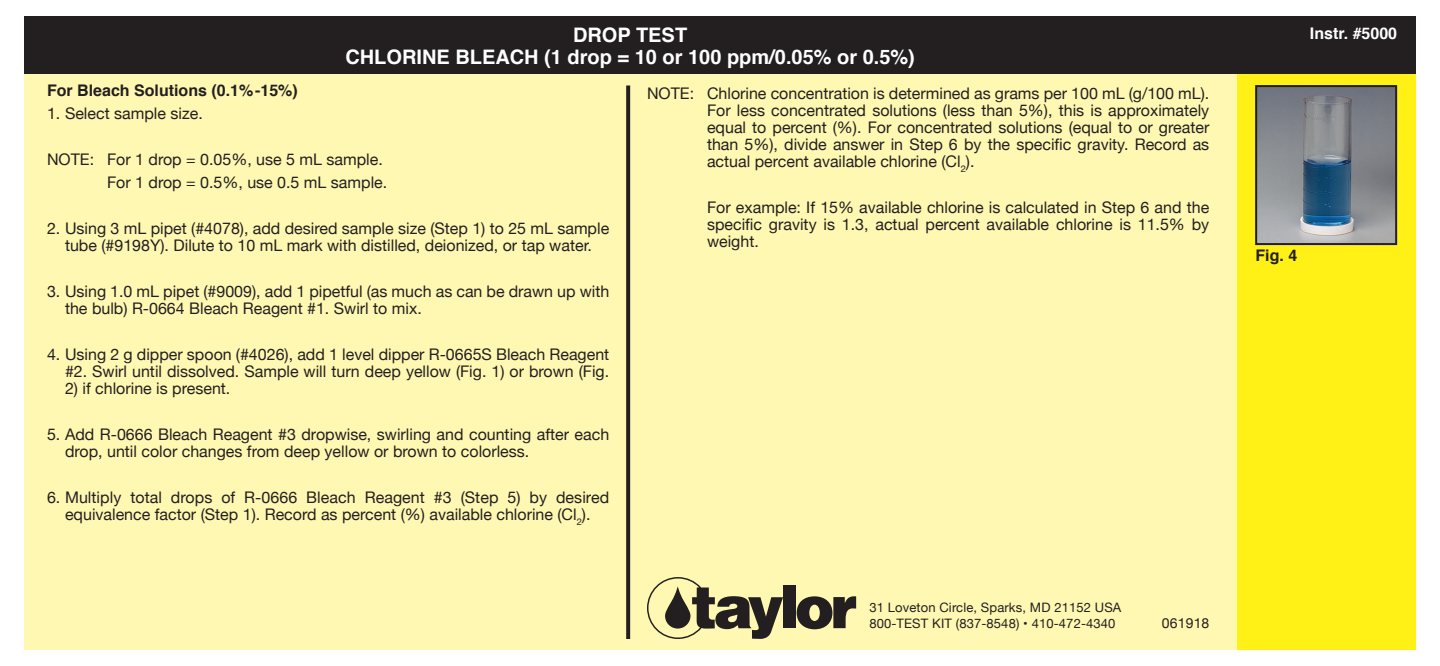
<style>
.page{position:relative;width:1440px;height:666px;background:#fff}
.page>*{position:absolute;margin:0;border:0;box-sizing:border-box;transform-origin:0 0}
.B_-Head_2{font:700 20px "Helvetica";color:#fff}
.A_-Head{font:700 20px "Helvetica";color:#fff}
.H_-Step{font:16px/17px "Helvetica Neue";color:#231f20;text-align:center}
.I_-Note{font:16px/17px "Helvetica Neue";color:#231f20;text-align:justify}
.F2-Step_Hd{font:700 16px "Helvetica";color:#231f20}
.K_-Ins__No{font:700 16px "Helvetica";color:#fff}
.L_-Addr__Tel{font:14px "Helvetica Neue";letter-spacing:.01em;color:#231f20}
.L_-Addr__Tel-2{font:13px "Helvetica Neue";letter-spacing:.01em;color:#231f20}
</style>
<div class="page">
<div style="left:1236px;top:74px;width:180px;height:576px;background:#fff116"></div>
<div style="left:24px;top:74px;width:1212px;height:576px;background:#fff8b2"></div>
<div style="left:24px;top:16px;width:1392px;height:58px;background:#231f20"></div>
<svg style="left:647px;top:577px;width:136px;height:62px"></svg>
<div style="left:784px;top:585px;width:12px;height:43px;background:#231f20"></div>
<svg style="left:797px;top:596px;width:59px;height:33px"></svg>
<svg style="left:626px;top:86px;width:4px;height:553px;background:#2c2826"></svg>
<img style="left:1258px;top:88px;width:136px;height:154px">
<div style="left:1255px;top:85px;width:142px;height:160px;border:2px solid #231f20"></div>
<p class="A_-Head" style="left:573px;top:19px;width:116px">DROP TEST</p>
<p class="B_-Head_2" style="left:345px;top:41px;width:571px">CHLORINE BLEACH (1 drop = 10 or 100 ppm/0.05% or 0.5%)</p>
<p class="I_-Note" style="left:707px;top:85px;width:504px;text-indent:-60px">NOTE: Chlorine concentration is determined as grams per 100 mL (g/100 mL).<br>For less concentrated solutions (less than 5%), this is approximately equal to percent (%). For concentrated solutions (equal to or greater than 5%), divide answer in Step 6 by the specific gravity. Record as actual percent available chlorine (Cl<sub>2</sub>).</p>
<p class="I_-Note" style="left:707px;top:199px;width:504px">For example: If 15% available chlorine is calculated in Step 6 and the specific gravity is 1.3, actual percent available chlorine is 11.5% by weight.</p>
<p class="F2-Step_Hd" style="left:47px;top:77px;width:252px">For Bleach Solutions (0.1%-15%)</p>
<p class="H_-Step" style="left:47px;top:105px;width:157px">1. Select sample size.</p>
<p class="H_-Step" style="left:47px;top:151px;width:337px">NOTE: For 1 drop = 0.05%, use 5 mL sample.</p>
<p class="H_-Step" style="left:107px;top:174px;width:282px">For 1 drop = 0.5%, use 0.5 mL sample.</p>
<p class="H_-Step" style="left:47px;top:220px;width:564px">2. Using 3 mL pipet (#4078), add desired sample size (Step 1) to 25 mL sample tube (#9198Y). Dilute to 10 mL mark with distilled, deionized, or tap water.</p>
<p class="H_-Step" style="left:65px;top:283px;width:546px;text-align:left;text-indent:-18px">3. Using 1.0 mL pipet (#9009), add 1 pipetful (as much as can be drawn up with the bulb) R-0664 Bleach Reagent #1. Swirl to mix.</p>
<p class="H_-Step" style="left:47px;top:346px;width:564px;text-align:right">4. Using 2 g dipper spoon (#4026), add 1 level dipper R-0665S Bleach Reagent #2. Swirl until dissolved. Sample will turn deep yellow (Fig. 1) or brown (Fig.</p>
<p class="H_-Step" style="left:65px;top:380px;width:167px">2) if chlorine is present.</p>
<p class="H_-Step" style="left:65px;top:426px;width:546px;text-align:left;text-indent:-18px">5. Add R-0666 Bleach Reagent #3 dropwise, swirling and counting after each drop, until color changes from deep yellow or brown to colorless.</p>
<p class="H_-Step" style="left:47px;top:489px;width:564px">6. Multiply total drops of R-0666 Bleach Reagent #3 (Step 5) by desired equivalence factor (Step 1). Record as percent (%) available chlorine (Cl<sub>2</sub>).</p>
<p class="L_-Addr__Tel-2" style="left:869px;top:598px;width:254px">31 Loveton Circle, Sparks, MD 21152 USA</p>
<p class="L_-Addr__Tel-2" style="left:869px;top:614px;width:248px">800-TEST KIT (837-8548) • 410-472-4340</p>
<p class="L_-Addr__Tel" style="left:1162px;top:613px;width:49px">061918</p>
<p class="K_-Ins__No" style="left:1310px;top:20px;width:89px">Instr. #5000</p>
<p class="F2-Step_Hd" style="left:1255px;top:243px;width:43px">Fig. 4</p>
</div>
